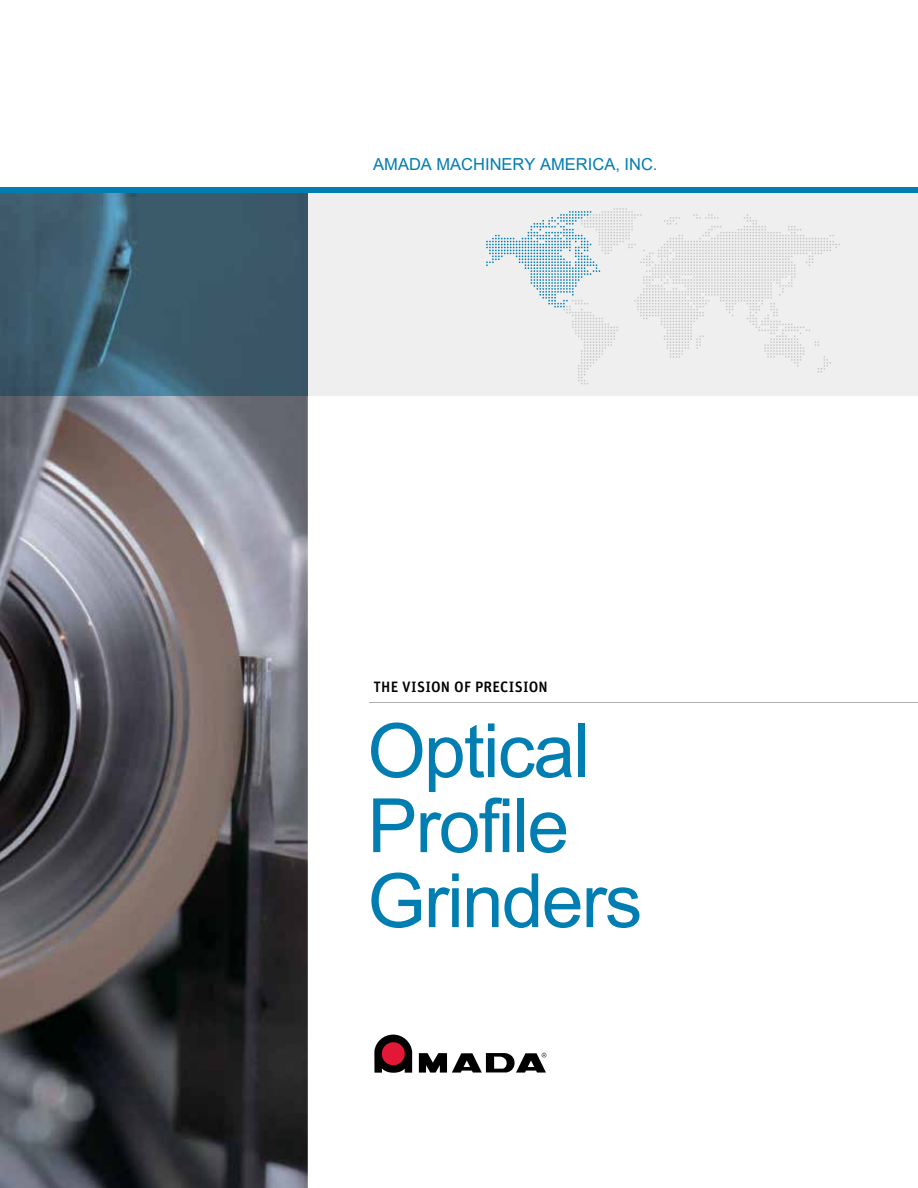
<style>
.page{position:relative;width:918px;height:1188px;background:#fff}
.page>*{position:absolute;margin:0;border:0;box-sizing:border-box;transform-origin:0 0}
.t1{font:75px/75px "Arial";letter-spacing:-.025em;color:#007db1}
.t2{font:16.5px "Arial";color:#007db1}
.t3{font:500 15px "Unit OT";letter-spacing:.015em;color:#000}
</style>
<div class="page">
<div style="left:0;top:189px;width:918px;height:207px;background:#efeff0"></div>
<svg style="left:486px;top:208px;width:354px;height:176px"></svg>
<hr style="left:369px;top:702px;width:549px;height:1px;background:#adafb2">
<svg style="left:374px;top:1035px;width:38px;height:38px"></svg>
<svg style="left:419px;top:1053px;width:127px;height:20px"></svg>
<img style="left:0;top:396px;width:308px;height:792px">
<img style="left:0;top:193px;width:308px;height:203px">
<div style="left:0;top:187px;width:918px;height:6px;background:#007db1"></div>
<p class="t2" style="left:373px;top:152px;width:286px">AMADA MACHINERY AMERICA, INC.</p>
<p class="t3" style="left:373px;top:677px;width:176px">THE VISION OF PRECISION</p>
<h1 class="t1" style="left:367px;top:713px;width:276px">Optical<br>Profile<br>Grinders</h1>
</div>
